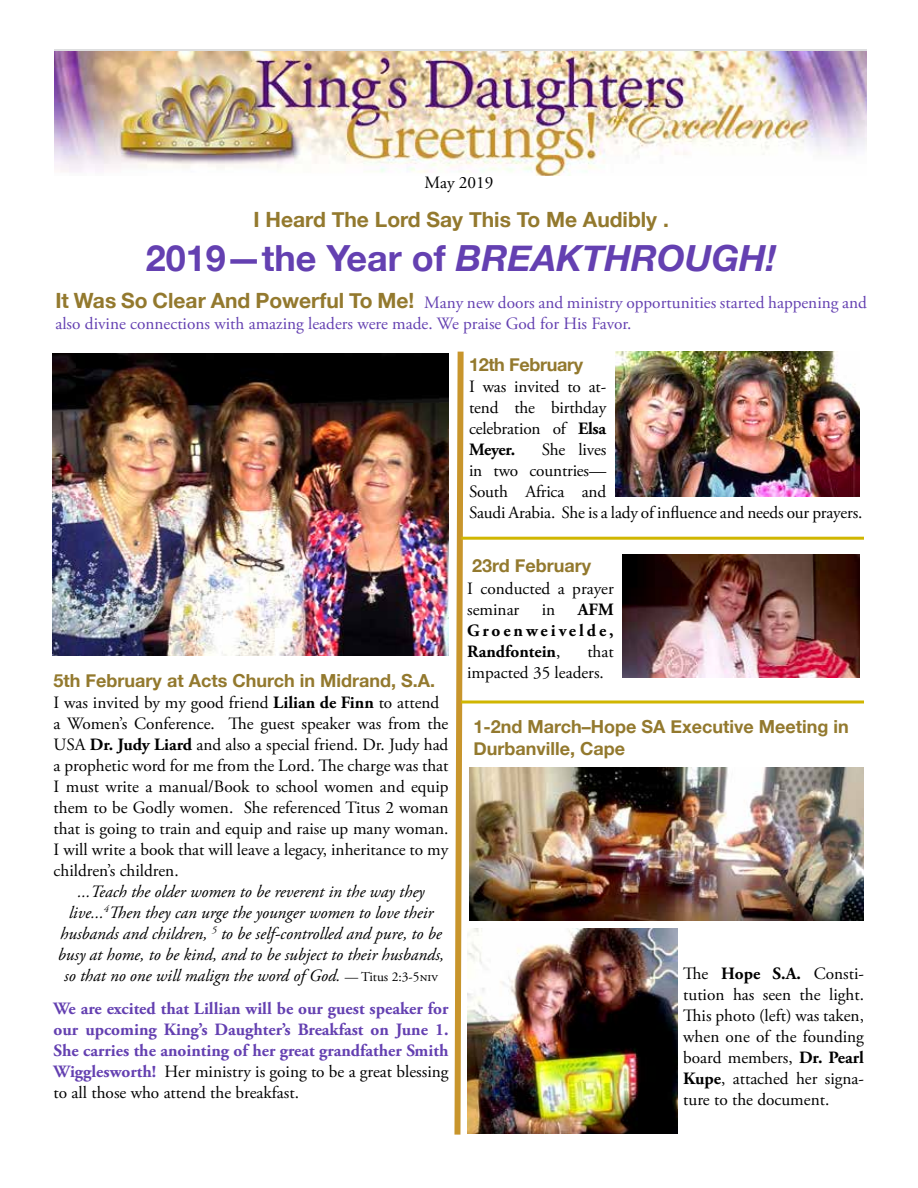
<style>
.page{position:relative;width:918px;height:1188px;background:#fff}
.page>*{position:absolute;margin:0;border:0;box-sizing:border-box;transform-origin:0 0}
.t1{font:700 36px "Helvetica Neue";color:#6440b1}
.t2{font:700 21px "Helvetica Neue";color:#93792e}
.t3{font:700 18px/21.6px "Helvetica Neue";color:#93792e}
.t4{font:700 18px "Helvetica Neue";letter-spacing:-.02em;color:#93792e}
.t5{font:17.25px/21px "Adobe Garamond Pro";color:#000}
.t6{font:italic 17.25px/21px "Adobe Garamond Pro";color:#000;text-align:center}
.t7{font:700 17.25px/21px "Adobe Garamond Pro";color:#6440b1;text-align:justify}
.t8{font:17.25px/21px "Adobe Garamond Pro";color:#6440b1}
.t9{font:700 17.25px/21px "Adobe Garamond Pro";letter-spacing:.075em;color:#000;text-align:justify}
.s1{font-style:italic}
.s2{font-family:"Helvetica Neue";font-weight:700;font-size:21px;color:#93792e}
.s3{font-weight:700}
.s4{font-style:normal;font-size:13.5px}
.s5{font-weight:400;color:#000}
.s6{font-weight:400}
</style>
<div class="page">
<img style="left:54px;top:51px;width:813px;height:125px">
<img style="left:52px;top:354px;width:397px;height:301px">
<img style="left:467px;top:929px;width:210px;height:205px">
<img style="left:469px;top:767px;width:395px;height:153px">
<img style="left:622px;top:555px;width:237px;height:122px">
<img style="left:616px;top:351px;width:244px;height:146px">
<svg style="left:454px;top:351px;width:13px;height:784px"></svg>
<svg style="left:461px;top:700px;width:403px;height:4px"></svg>
<hr style="left:461px;top:537px;width:403px;height:3px;background:#d0b600">
<p class="t5" style="left:425px;top:173px;width:70px">May 2019</p>
<p class="t2" style="left:254px;top:204px;width:417px">I Heard The Lord Say This To Me Audibly .</p>
<h1 class="t1" style="left:146px;top:230px;width:632px">2019—the Year of <span class="s1">BREAKTHROUGH!</span></h1>
<p class="t8" style="left:55px;top:293px;width:813px"><span class="s2">It Was So Clear And Powerful To Me!</span> Many new doors and ministry opportunities started happening and also divine connections with amazing leaders were made. We praise God for His Favor.</p>
<p class="t4" style="left:469px;top:351px;width:116px">12th February</p>
<p class="t5" style="left:469px;top:377px;width:139px;text-align:justify">I was invited to at&shy;tend the birthday celebration of <span class="s3">Elsa Meyer.</span></p>
<p class="t5" style="left:469px;top:440px;width:395px;text-indent:73px">She lives<br>in two countries—<br>South Africa and<br>Saudi Arabia. She is a lady of influence and needs our prayers.</p>
<p class="t3" style="left:54px;top:670px;width:383px">5th February at Acts Church in Midrand, S.A.</p>
<p class="t5" style="left:54px;top:692px;width:396px">I was invited by my good friend <span class="s3">Lilian de Finn</span> to attend a Women’s Conference. The guest speaker was from the USA <span class="s3">Dr. Judy Liard</span> and also a special friend. Dr. Judy had a prophetic word for me from the Lord. The charge was that I must write a manual/Book to school women and equip them to be Godly women. She referenced Titus 2 woman that is going to train and equip and raise up many woman.<br>I will write a book that will leave a legacy, inheritance to my children’s children.</p>
<p class="t6" style="left:58px;top:881px;width:388px">...Teach the older women to be reverent in the way they live...<sup>4</sup>Then they can urge the younger women to love their husbands and children, <sup>5</sup> to be self-controlled and pure, to be busy at home, to be kind, and to be subject to their husbands, so that no one will malign the word of God. <span class="s4">— Titus 2:3-5niv</span></p>
<p class="t7" style="left:54px;top:998px;width:396px">We are excited that Lillian will be our guest speaker for our upcoming King’s Daughter’s Breakfast on June 1.<br>She carries the anointing of her great grandfather Smith Wigglesworth! <span class="s5">Her ministry is going to be a great blessing to all those who attend the breakfast.</span></p>
<p class="t3" style="left:472px;top:556px;width:121px">23rd February</p>
<p class="t5" style="left:467px;top:578px;width:148px">I conducted a prayer seminar</p>
<p class="t9" style="left:467px;top:599px;width:148px;text-indent:111px">AFM Groenweivelde, Randfontein<span class="s6">,</span></p>
<p class="t5" style="left:542px;top:599px;width:15px">in</p>
<p class="t5" style="left:467px;top:641px;width:148px;text-indent:120px">that impacted 35 leaders.</p>
<p class="t3" style="left:473px;top:716px;width:377px">1-2nd March–Hope SA Executive Meeting in<br>Durbanville, Cape</p>
<p class="t5" style="left:683px;top:964px;width:182px;text-align:justify">The <span class="s3">Hope S.A.</span> Consti&shy;tution has seen the light.<br>This photo (left) was taken, when one of the founding board members, <span class="s3">Dr. Pearl Kupe</span>, attached her signa&shy;ture to the document.</p>
</div>
